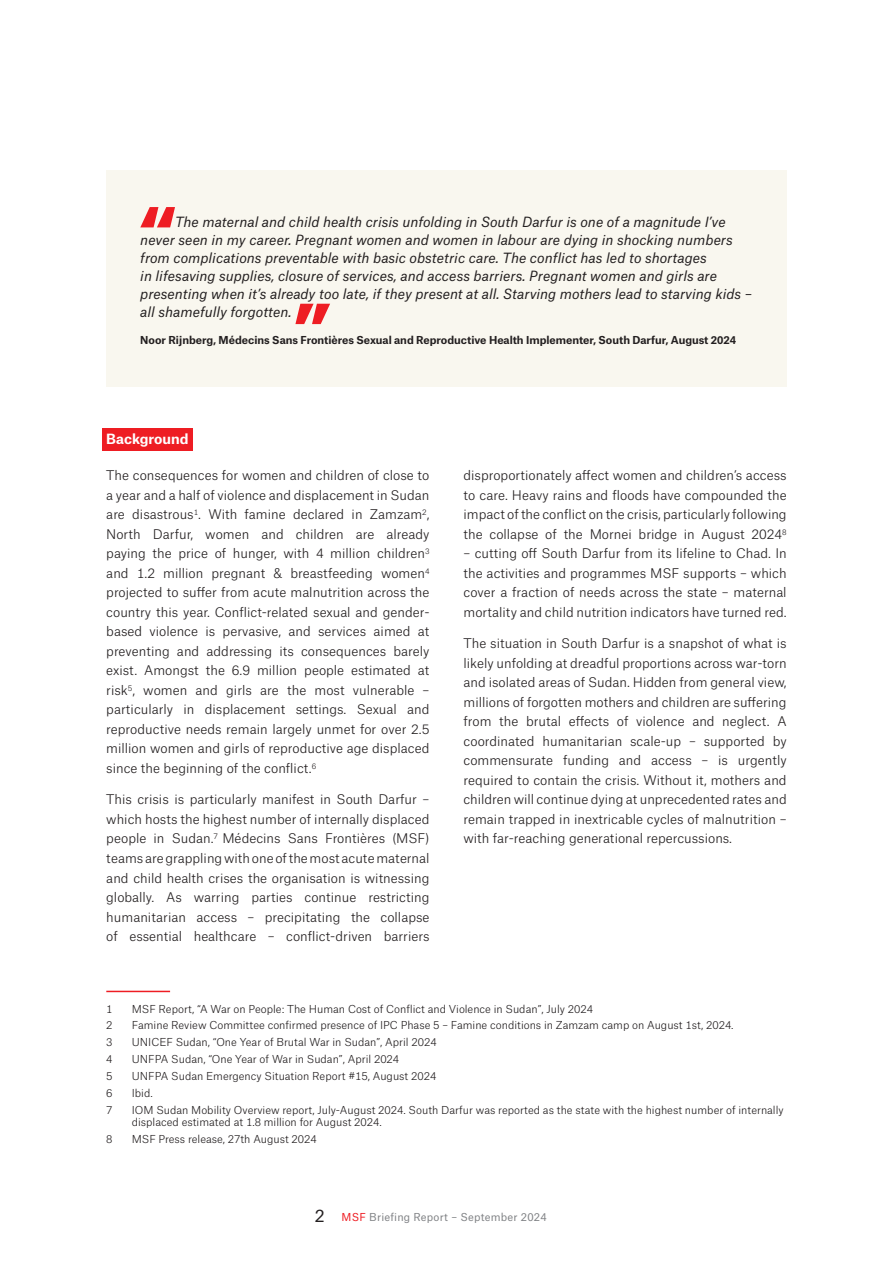
<style>
.page{position:relative;width:893px;height:1263px;background:#fff}
.page>*{position:absolute;margin:0;border:0;box-sizing:border-box;transform-origin:0 0}
.t1{font:italic 13.5px/18px "Atlas Grotesk TF";color:#231f20}
.List_Bullet{font:700 13.5px "Atlas Grotesk TF";color:#fff}
.Body_Text{font:300 12.75px/19.5px "Atlas Grotesk TF";color:#231f20;text-align:justify}
.t2{font:300 10.5px/12.6px "Atlas Grotesk TF";color:#231f20}
.t3{font:700 10.5px "Atlas Grotesk TF";color:#231f20}
.t4{font:10.5px "Atlas Grotesk TF";letter-spacing:.02em;color:#808285}
.s1{font-size:16.5px;color:#231f20}
.s2{color:#ee1d23}
</style>
<div class="page">
<div style="left:106px;top:170px;width:681px;height:217px;background:#f9f7ef"></div>
<div style="left:102px;top:429px;width:91px;height:22px;background:#ee1d23"></div>
<hr style="left:106px;top:991px;width:64px;height:1px;background:#ee1d23">
<svg style="left:140px;top:207px;width:35px;height:20px"></svg>
<svg style="left:295px;top:304px;width:35px;height:20px"></svg>
<p class="t1" style="left:140px;top:212px;width:613px;text-indent:35px">The maternal and child health crisis unfolding in South Darfur is one of a magnitude I’ve never seen in my career. Pregnant women and women in labour are dying in shocking numbers from complications preventable with basic obstetric care. The conflict has led to shortages<br>in lifesaving supplies, closure of services, and access barriers. Pregnant women and girls are presenting when it’s already too late, if they present at all. Starving mothers lead to starving kids – all shamefully forgotten.</p>
<p class="t3" style="left:140px;top:331px;width:597px">Noor Rijnberg, Médecins Sans Frontières Sexual and Reproductive Health Implementer, South Darfur, August 2024</p>
<p class="List_Bullet" style="left:106px;top:428px;width:84px">Background</p>
<p class="Body_Text" style="left:106px;top:465px;width:325px">The consequences for women and children of close to a year and a half of violence and displacement in Sudan are disastrous<sup>1</sup>. With famine declared in Zamzam<sup>2</sup>, North Darfur, women and children are already paying the price of hunger, with 4 million children<sup>3 </sup>and 1.2 million pregnant &amp; breastfeeding women<sup>4 </sup>projected to suffer from acute malnutrition across the country this year. Conflict-related sexual and gender&shy;based violence is pervasive, and services aimed at preventing and addressing its consequences barely exist. Amongst the 6.9 million people estimated at risk<sup>5</sup>, women and girls are the most vulnerable – particularly in displacement settings. Sexual and reproductive needs remain largely unmet for over 2.5 million women and girls of reproductive age displaced since the beginning of the conflict.<sup>6</sup></p>
<p class="Body_Text" style="left:106px;top:789px;width:325px">This crisis is particularly manifest in South Darfur – which hosts the highest number of internally displaced people in Sudan.<sup>7</sup> Médecins Sans Frontières (MSF) teams are grappling with one of the most acute maternal and child health crises the organisation is witnessing globally. As warring parties continue restricting humanitarian access – precipitating the collapse of essential healthcare – conflict-driven barriers</p>
<p class="Body_Text" style="left:463px;top:465px;width:325px">disproportionately affect women and children’s access to care. Heavy rains and floods have compounded the impact of the conflict on the crisis, particularly following the collapse of the Mornei bridge in August 2024<sup>8</sup></p>
<p class="Body_Text" style="left:463px;top:543px;width:325px">– cutting off South Darfur from its lifeline to Chad. In the activities and programmes MSF supports – which cover a fraction of needs across the state – maternal mortality and child nutrition indicators have turned red.</p>
<p class="Body_Text" style="left:463px;top:633px;width:325px">The situation in South Darfur is a snapshot of what is likely unfolding at dreadful proportions across war-torn and isolated areas of Sudan. Hidden from general view, millions of forgotten mothers and children are suffering from the brutal effects of violence and neglect. A coordinated humanitarian scale-up – supported by commensurate funding and access – is urgently required to contain the crisis. Without it, mothers and children will continue dying at unprecedented rates and remain trapped in inextricable cycles of malnutrition – with far-reaching generational repercussions.</p>
<p class="t2" style="left:106px;top:1001px;width:8px">1</p>
<p class="t2" style="left:132px;top:1001px;width:463px">MSF Report, “A War on People: The Human Cost of Conflict and Violence in Sudan”, July 2024</p>
<p class="t2" style="left:106px;top:1018px;width:8px">2</p>
<p class="t2" style="left:132px;top:1018px;width:603px">Famine Review Committee confirmed presence of IPC Phase 5 – Famine conditions in Zamzam camp on August 1st, 2024.</p>
<p class="t2" style="left:106px;top:1035px;width:8px">3</p>
<p class="t2" style="left:132px;top:1035px;width:306px">UNICEF Sudan, “One Year of Brutal War in Sudan”, April 2024</p>
<p class="t2" style="left:106px;top:1052px;width:8px">4</p>
<p class="t2" style="left:132px;top:1052px;width:269px">UNFPA Sudan, “One Year of War in Sudan”, April 2024</p>
<p class="t2" style="left:106px;top:1069px;width:8px">5</p>
<p class="t2" style="left:132px;top:1069px;width:306px">UNFPA Sudan Emergency Situation Report #15, August 2024</p>
<p class="t2" style="left:106px;top:1085px;width:8px">6</p>
<p class="t2" style="left:132px;top:1085px;width:22px">Ibid.</p>
<p class="t2" style="left:106px;top:1102px;width:8px">7</p>
<p class="t2" style="left:132px;top:1102px;width:653px">IOM Sudan Mobility Overview report, July-August 2024. South Darfur was reported as the state with the highest number of internally displaced estimated at 1.8 million for August 2024.</p>
<p class="t2" style="left:106px;top:1132px;width:8px">8</p>
<p class="t2" style="left:132px;top:1132px;width:187px">MSF Press release, 27th August 2024</p>
<p class="t4" style="left:315px;top:1208px;width:233px"><span class="s1">2</span> <span class="s2">MSF</span> Briefing Report – September 2024</p>
</div>
